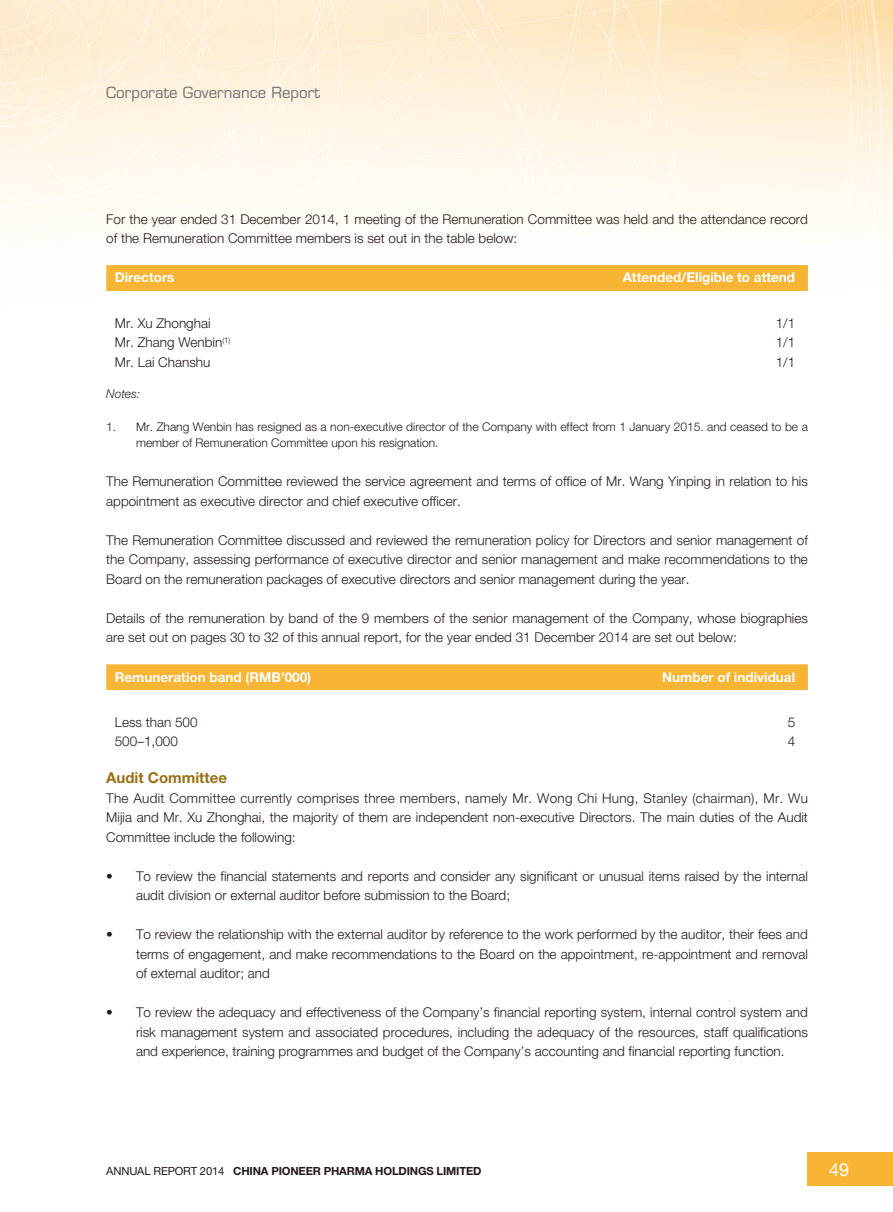
<style>
.page{position:relative;width:893px;height:1212px;background:#fff}
.page>*{position:absolute;margin:0;border:0;box-sizing:border-box;transform-origin:0 0}
.t1{font:18px "Helvetica Neue LT Std";color:#fff}
.t2{font:15px "Eurostile LT Std";color:#717171}
.t3{font:700 15px "Helvetica Neue LT Std";color:#9a6f18}
.t4{font:300 13.5px/19.5px "Helvetica Neue LT Std";color:#231916}
.t5{font:700 13.5px "Helvetica Neue LT Std";color:#fff}
.t6{font:300 12px/16.5px "Helvetica Neue LT Std";color:#231916}
.t7{font:italic 300 12px "Helvetica Neue LT Std";color:#231916}
.t8{font:700 11.25px "Helvetica Neue LT Std";letter-spacing:-.015em;color:#231916}
.s1{font-weight:400}
</style>
<div class="page">
<img style="left:0;top:0;width:893px;height:1186px">
<div style="left:808px;top:1152px;width:85px;height:34px;background:#f8b435"></div>
<div style="left:106px;top:265px;width:702px;height:26px;background:#f8b435"></div>
<svg style="left:106px;top:291px;width:702px;height:78px"></svg>
<svg style="left:106px;top:664px;width:702px;height:85px"></svg>
<p class="t2" style="left:106px;top:85px;width:215px">Corporate Governance Report</p>
<p class="t4" style="left:106px;top:211px;width:703px">For the year ended 31 December 2014, 1 meeting of the Remuneration Committee was held and the attendance record of the Remuneration Committee members is set out in the table below:</p>
<p class="t5" style="left:115px;top:273px;width:61px">Directors</p>
<p class="t5" style="left:623px;top:273px;width:174px">Attended/Eligible to attend</p>
<p class="t4" style="left:115px;top:315px;width:97px">Mr. Xu Zhonghai</p>
<p class="t4" style="left:776px;top:315px;width:21px">1/1</p>
<p class="t4" style="left:115px;top:334px;width:117px">Mr. Zhang Wenbin<sup>(1)</sup></p>
<p class="t4" style="left:776px;top:334px;width:21px">1/1</p>
<p class="t4" style="left:115px;top:354px;width:97px">Mr. Lai Chanshu</p>
<p class="t4" style="left:776px;top:354px;width:21px">1/1</p>
<p class="t7" style="left:106px;top:389px;width:36px">Notes:</p>
<p class="t6" style="left:136px;top:420px;width:673px;text-indent:-30px">1. Mr. Zhang Wenbin has resigned as a non-executive director of the Company with effect from 1 January 2015. and ceased to be a member of Remuneration Committee upon his resignation.</p>
<p class="t4" style="left:106px;top:474px;width:703px">The Remuneration Committee reviewed the service agreement and terms of office of Mr. Wang Yinping in relation to his appointment as executive director and chief executive officer.</p>
<p class="t4" style="left:106px;top:532px;width:703px;text-align:justify">The Remuneration Committee discussed and reviewed the remuneration policy for Directors and senior management of the Company, assessing performance of executive director and senior management and make recommendations to the Board on the remuneration packages of executive directors and senior management during the year.</p>
<p class="t4" style="left:106px;top:610px;width:703px">Details of the remuneration by band of the 9 members of the senior management of the Company, whose biographies are set out on pages 30 to 32 of this annual report, for the year ended 31 December 2014 are set out below:</p>
<p class="t5" style="left:115px;top:672px;width:198px">Remuneration band (RMB’000)</p>
<p class="t5" style="left:662px;top:672px;width:134px">Number of individual</p>
<p class="t4" style="left:115px;top:714px;width:84px">Less than 500</p>
<p class="t4" style="left:788px;top:714px;width:9px">5</p>
<p class="t4" style="left:115px;top:733px;width:65px">500–1,000</p>
<p class="t4" style="left:788px;top:733px;width:9px">4</p>
<p class="t3" style="left:106px;top:772px;width:122px">Audit Committee</p>
<p class="t4" style="left:106px;top:790px;width:703px;text-align:justify">The Audit Committee currently comprises three members, namely Mr. Wong Chi Hung, Stanley (chairman), Mr. Wu Mijia and Mr. Xu Zhonghai, the majority of them are independent non-executive Directors. The main duties of the Audit Committee include the following:</p>
<p class="t4" style="left:136px;top:868px;width:673px;text-indent:-30px">• To review the financial statements and reports and consider any significant or unusual items raised by the internal audit division or external auditor before submission to the Board;</p>
<p class="t4" style="left:136px;top:926px;width:673px;text-align:justify;text-indent:-30px">• To review the relationship with the external auditor by reference to the work performed by the auditor, their fees and terms of engagement, and make recommendations to the Board on the appointment, re-appointment and removal of external auditor; and</p>
<p class="t4" style="left:136px;top:1004px;width:673px;text-align:justify;text-indent:-30px">• To review the adequacy and effectiveness of the Company’s financial reporting system, internal control system and risk management system and associated procedures, including the adequacy of the resources, staff qualifications and experience, training programmes and budget of the Company’s accounting and financial reporting function.</p>
<p class="t8" style="left:106px;top:1167px;width:377px"><span class="s1">ANNUAL REPORT 2014</span> CHINA PIONEER PHARMA HOLDINGS LIMITED</p>
<h1 class="t1" style="left:829px;top:1163px;width:21px">49</h1>
</div>
